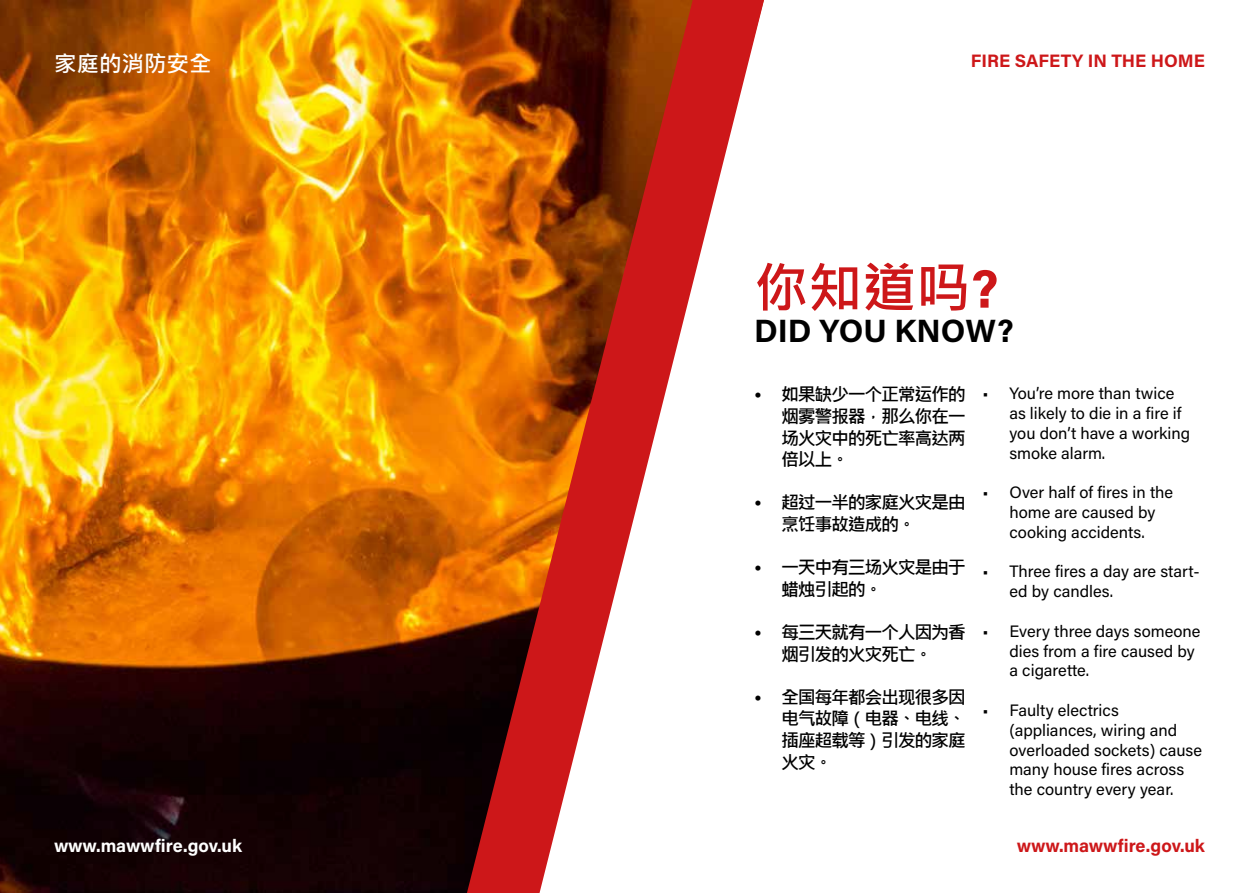
<style>
.page{position:relative;width:1259px;height:893px;background:#fff}
.page>*{position:absolute;margin:0;border:0;box-sizing:border-box;transform-origin:0 0}
.t1{font:700 54px "Microsoft Jheng Hei";color:#cd1719}
.t2{font:700 32.25px "Acumin Pro";color:#000}
.t3{font:700 22.5px "Microsoft Jheng Hei";color:#fff}
.t4{font:700 18px/21.6px "Microsoft Jheng Hei";letter-spacing:-.075em;color:#000;text-align:justify}
.t5{font:700 18px "Acumin Pro";color:#cd1719}
.t6{font:700 18px "Acumin Pro";letter-spacing:-.005em;color:#fff}
.t7{font:16.5px/19.8px "Acumin Pro";color:#000}
.s1{font-family:"Acumin Pro"}
</style>
<div class="page">
<img style="left:0;top:0;width:467px;height:893px">
<svg style="left:467px;top:0;width:297px;height:893px"></svg>
<h3 class="t3" style="left:54px;top:50px;width:159px">家庭的消防安全</h3>
<p class="t5" style="left:971px;top:48px;width:235px">FIRE SAFETY IN THE HOME</p>
<h1 class="t1" style="left:754px;top:254px;width:246px">你知道吗<span class="s1">?</span></h1>
<h2 class="t2" style="left:754px;top:308px;width:261px">DID YOU KNOW?</h2>
<p class="t4" style="left:781px;top:384px;width:186px;text-indent:-27px">• 如果缺少一个正常运作的烟雾警报器，那么你在一场火灾中的死亡率高达两倍以上。</p>
<p class="t4" style="left:781px;top:492px;width:186px;text-indent:-27px">• 超过一半的家庭火灾是由烹饪事故造成的。</p>
<p class="t4" style="left:781px;top:557px;width:186px;text-indent:-27px">• 一天中有三场火灾是由于蜡烛引起的。</p>
<p class="t4" style="left:754px;top:622px;width:213px;text-align:center">• 每三天就有一个人因为香烟引发的火灾死亡。</p>
<p class="t4" style="left:781px;top:686px;width:186px;text-indent:-27px">• 全国每年都会出现很多因电气故障（电器、电线、插座超载等）引发的家庭火灾。</p>
<p class="t7" style="left:1009px;top:383px;width:182px;text-indent:-27px">• You’re more than twice as likely to die in a fire if you don’t have a working smoke alarm.</p>
<p class="t7" style="left:982px;top:482px;width:192px;text-align:center">• Over half of fires in the home are caused by cooking accidents.</p>
<p class="t7" style="left:1009px;top:561px;width:192px;text-indent:-27px">• Three fires a day are start&shy;ed by candles.</p>
<p class="t7" style="left:1009px;top:620px;width:193px;text-indent:-27px">• Every three days someone dies from a fire caused by a cigarette.</p>
<p class="t7" style="left:1009px;top:700px;width:194px;text-indent:-27px">• Faulty electrics (appliances, wiring and overloaded sockets) cause many house fires across the country every year.</p>
<p class="t6" style="left:54px;top:833px;width:190px">www.mawwfire.gov.uk</p>
<p class="t5" style="left:1017px;top:833px;width:190px">www.mawwfire.gov.uk</p>
</div>
